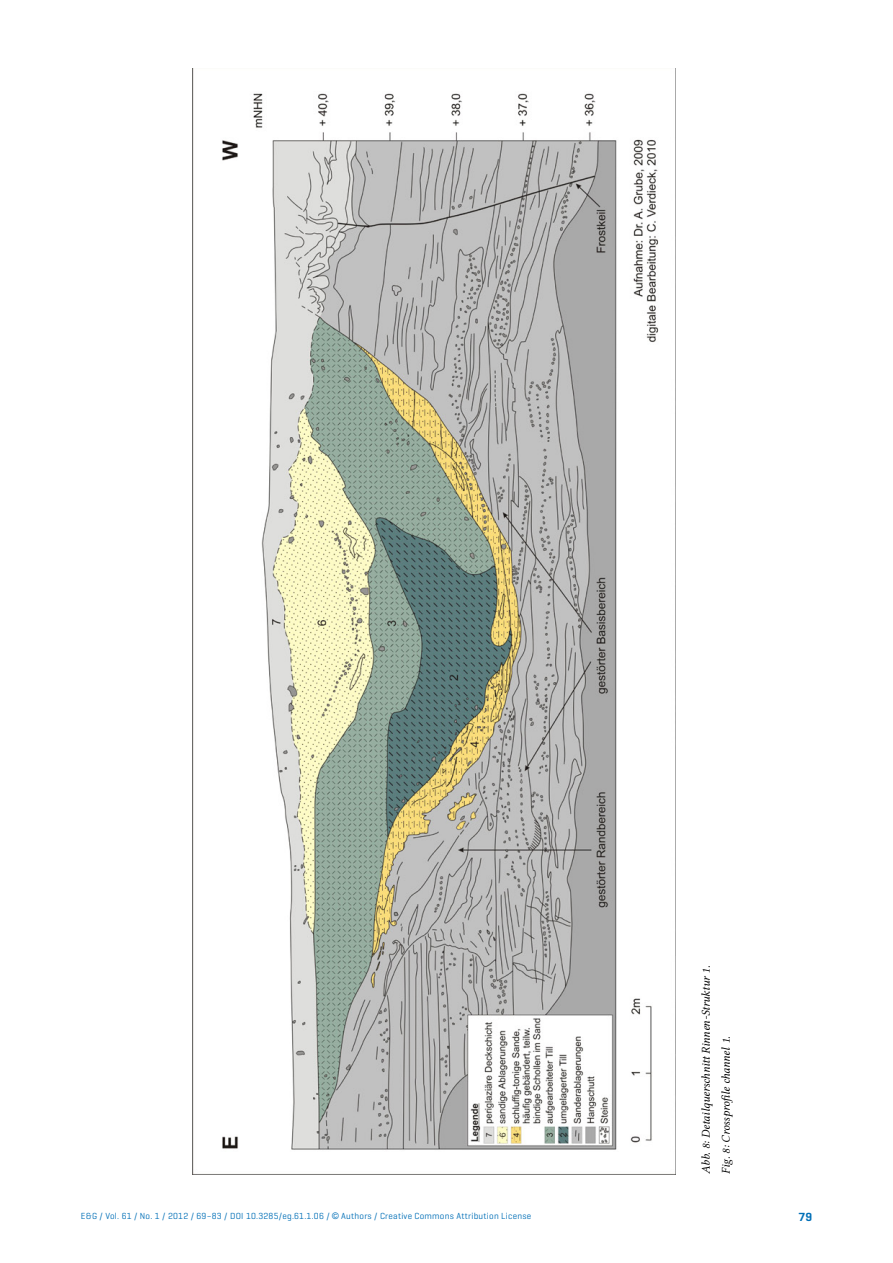
<style>
.page{position:relative;width:893px;height:1263px;background:#fff}
.page>*{position:absolute;margin:0;border:0;box-sizing:border-box;transform-origin:0 0}
.t1{font:12px/19.8px "Lin Libertine OI";letter-spacing:-.005em;color:#000}
.t2{font:600 12px "Geogrotesque";color:#006fb7}
.t3{font:9px "Geogrotesque";letter-spacing:.025em;color:#006fb7}
.s1{font-family:"Arial"}
</style>
<div class="page">
<img style="left:192px;top:68px;width:479px;height:1106px">
<h1 class="t1" style="left:696px;top:1174px;width:209px;rotate:-90deg">Abb. 8: Detailquerschnitt Rinnen-Struktur 1.<br>Fig. 8: Crossprofile channel 1.</h1>
<p class="t3" style="left:81px;top:1210px;width:452px">E&amp;G / Vol. 61 / No. 1 / 2012 / 69–83 / DOI 10.3285/eg.61.1.06 / <span class="s1">©</span> Authors / Creative Commons Attribution License</p>
<h1 class="t2" style="left:798px;top:1209px;width:15px">79</h1>
</div>
